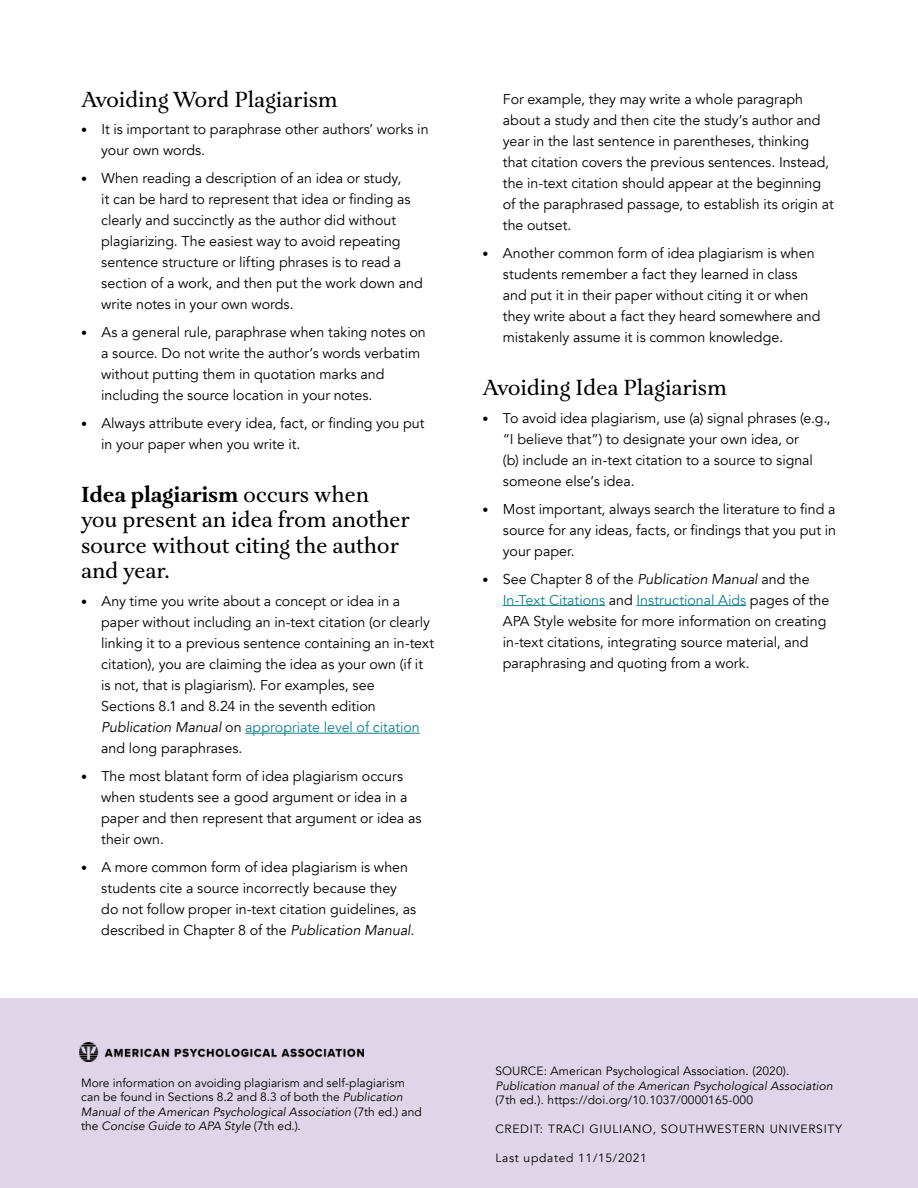
<style>
.page{position:relative;width:918px;height:1188px;background:#fff}
.page>*{position:absolute;margin:0;border:0;box-sizing:border-box;transform-origin:0 0}
.t1{font:22.5px/25.5px "Aria Text G2";letter-spacing:-.01em;color:#000}
.t2{font:14.25px/21px "Avenir";color:#000}
.t3{font:12px/14.4px "Avenir";letter-spacing:.01em;color:#000}
.t4{font:12px "Avenir";letter-spacing:.06em;color:#000}
.t5{font:italic 12px "Avenir";letter-spacing:.01em;color:#000}
.s1{font-size:12px}
.s2{font-weight:700}
.s3{color:#0f8092}
</style>
<div class="page">
<hr style="left:245px;top:733px;width:175px;height:1px;background:#0f8092">
<hr style="left:503px;top:605px;width:102px;height:1px;background:#0f8092">
<hr style="left:637px;top:605px;width:109px;height:1px;background:#0f8092">
<div style="left:0;top:999px;width:918px;height:189px;background:#ded6e8"></div>
<img style="left:80px;top:1043px;width:283px;height:18px">
<h1 class="t1" style="left:81px;top:88px;width:258px">Avoiding Word Plagiarism</h1>
<p class="t2" style="left:101px;top:119px;width:329px;text-indent:-20px"><span class="s1">•</span> It is important to paraphrase other authors’ works in your own words.</p>
<p class="t2" style="left:101px;top:168px;width:323px;text-indent:-20px"><span class="s1">•</span> When reading a description of an idea or study,<br>it can be hard to represent that idea or finding as clearly and succinctly as the author did without plagiarizing. The easiest way to avoid repeating sentence structure or lifting phrases is to read a section of a work, and then put the work down and write notes in your own words.</p>
<p class="t2" style="left:101px;top:322px;width:326px;text-indent:-20px"><span class="s1">•</span> As a general rule, paraphrase when taking notes on a source. Do not write the author’s words verbatim without putting them in quotation marks and including the source location in your notes.</p>
<p class="t2" style="left:101px;top:413px;width:325px;text-indent:-20px"><span class="s1">•</span> Always attribute every idea, fact, or finding you put in your paper when you write it.</p>
<h1 class="t1" style="left:81px;top:483px;width:330px"><span class="s2">Idea plagiarism</span> occurs when you present an idea from another source without citing the author and year.</h1>
<p class="t2" style="left:101px;top:591px;width:334px;text-indent:-20px"><span class="s1">•</span> Any time you write about a concept or idea in a paper without including an in-text citation (or clearly linking it to a previous sentence containing an in-text citation), you are claiming the idea as your own (if it is not, that is plagiarism). For examples, see<br>Sections 8.1 and 8.24 in the seventh edition Publication Manual on <span class="s3">appropriate level of citation </span>and long paraphrases.</p>
<p class="t2" style="left:101px;top:766px;width:322px;text-indent:-20px"><span class="s1">•</span> The most blatant form of idea plagiarism occurs when students see a good argument or idea in a paper and then represent that argument or idea as their own.</p>
<p class="t2" style="left:101px;top:857px;width:317px;text-indent:-20px"><span class="s1">•</span> A more common form of idea plagiarism is when students cite a source incorrectly because they do not follow proper in-text citation guidelines, as described in Chapter 8 of the Publication Manual.</p>
<p class="t2" style="left:503px;top:89px;width:333px">For example, they may write a whole paragraph about a study and then cite the study’s author and year in the last sentence in parentheses, thinking that citation covers the previous sentences. Instead, the in-text citation should appear at the beginning of the paraphrased passage, to establish its origin at the outset.</p>
<p class="t2" style="left:503px;top:243px;width:319px;text-indent:-20px"><span class="s1">•</span> Another common form of idea plagiarism is when students remember a fact they learned in class and put it in their paper without citing it or when they write about a fact they heard somewhere and mistakenly assume it is common knowledge.</p>
<h1 class="t1" style="left:483px;top:376px;width:246px">Avoiding Idea Plagiarism</h1>
<p class="t2" style="left:503px;top:408px;width:329px;text-indent:-20px"><span class="s1">•</span> To avoid idea plagiarism, use (a) signal phrases (e.g., “I believe that”) to designate your own idea, or<br>(b) include an in-text citation to a source to signal someone else’s idea.</p>
<p class="t2" style="left:503px;top:499px;width:335px;text-align:justify;text-indent:-20px"><span class="s1">•</span> Most important, always search the literature to find a source for any ideas, facts, or findings that you put in your paper.</p>
<p class="t2" style="left:503px;top:568px;width:328px;text-indent:-20px"><span class="s1">•</span> See Chapter 8 of the Publication Manual and the <span class="s3">In-Text Citations</span> and <span class="s3">Instructional Aids</span> pages of the APA Style website for more information on creating in-text citations, integrating source material, and paraphrasing and quoting from a work.</p>
<p class="t3" style="left:81px;top:1076px;width:342px">More information on avoiding plagiarism and self-plagiarism can be found in Sections 8.2 and 8.3 of both the Publication Manual of the American Psychological Association ( 7t h e d .) a n d t h e Concise Guide to APA Style ( 7t h e d .).</p>
<p class="t3" style="left:495px;top:1064px;width:296px">SOURCE: American Psychological Association. (2020).</p>
<p class="t5" style="left:495px;top:1079px;width:339px">Publication manual of the American Psychological Association</p>
<p class="t3" style="left:495px;top:1093px;width:259px">(7th ed.). https://doi.org/10.1037/0000165-000</p>
<p class="t4" style="left:495px;top:1122px;width:348px">CREDIT: TRACI GIULIANO, SOUTHWESTERN UNIVERSITY</p>
<p class="t4" style="left:495px;top:1151px;width:153px">Last updated 11/15/2021</p>
</div>
